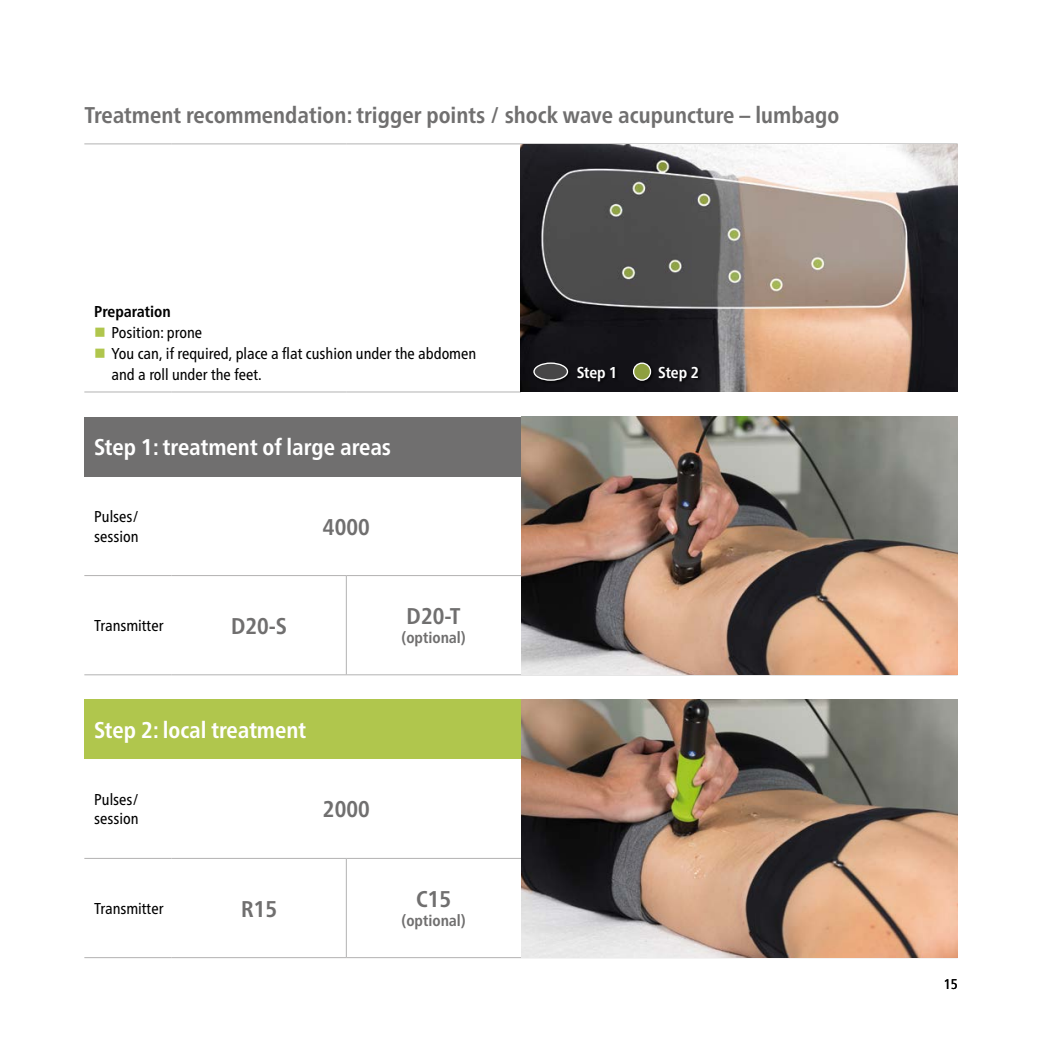
<style>
.page{position:relative;width:1042px;height:1042px;background:#fff}
.page>*{position:absolute;margin:0;border:0;box-sizing:border-box;transform-origin:0 0}
.t1{font:700 condensed 22.75px "Frutiger Neue LT Pro";color:#706f6f}
.t2{font:700 condensed 22.75px "Frutiger Neue LT Pro";color:#fff}
.t3{font:condensed 15.75px/19.2px "Frutiger Neue LT Pro";color:#000}
.t4{font:700 condensed 15.75px "Frutiger Neue LT Pro";color:#706f6f}
.t5{font:700 condensed 15.75px "Frutiger Neue LT Pro";color:#000}
.t6{font:700 condensed 15.75px "Frutiger Neue LT Pro";color:#fff}
.t7{font:condensed 14px "Frutiger Neue LT Pro";color:#000}
.s1{color:#b0c64d}
</style>
<div class="page">
<div style="left:84px;top:417px;width:437px;height:59px;background:#706f6f"></div>
<div style="left:84px;top:699px;width:437px;height:60px;background:#b0c64d"></div>
<hr style="left:521px;top:957px;width:436px;height:1px;background:#b3b2b2">
<hr style="left:84px;top:392px;width:88px;height:1px;background:#b3b2b2">
<hr style="left:172px;top:392px;width:174px;height:1px;background:#b3b2b2">
<hr style="left:346px;top:392px;width:175px;height:1px;background:#b3b2b2">
<hr style="left:84px;top:575px;width:88px;height:1px;background:#b3b2b2">
<hr style="left:172px;top:575px;width:174px;height:1px;background:#b3b2b2">
<hr style="left:346px;top:575px;width:175px;height:1px;background:#b3b2b2">
<hr style="left:84px;top:858px;width:88px;height:1px;background:#b3b2b2">
<hr style="left:346px;top:576px;width:1px;height:98px;background:#b3b2b2">
<hr style="left:84px;top:674px;width:88px;height:1px;background:#b3b2b2">
<hr style="left:172px;top:674px;width:174px;height:1px;background:#b3b2b2">
<hr style="left:346px;top:674px;width:175px;height:1px;background:#b3b2b2">
<hr style="left:521px;top:674px;width:436px;height:1px;background:#b3b2b2">
<hr style="left:84px;top:957px;width:88px;height:1px;background:#b3b2b2">
<hr style="left:172px;top:858px;width:174px;height:1px;background:#b3b2b2">
<hr style="left:346px;top:858px;width:175px;height:1px;background:#b3b2b2">
<hr style="left:172px;top:957px;width:174px;height:1px;background:#b3b2b2">
<hr style="left:346px;top:957px;width:175px;height:1px;background:#b3b2b2">
<hr style="left:346px;top:858px;width:1px;height:99px;background:#b3b2b2">
<hr style="left:84px;top:144px;width:88px;height:1px;background:#b3b2b2">
<hr style="left:172px;top:144px;width:174px;height:1px;background:#b3b2b2">
<hr style="left:346px;top:144px;width:175px;height:1px;background:#b3b2b2">
<img style="left:521px;top:144px;width:436px;height:248px">
<img style="left:521px;top:417px;width:436px;height:257px">
<img style="left:521px;top:699px;width:436px;height:258px">
<div style="left:533px;top:362px;width:85px;height:22px;background:#111015"></div>
<svg style="left:533px;top:362px;width:35px;height:19px"></svg>
<div style="left:533px;top:362px;width:35px;height:19px;border:1px solid #fff;border-radius:50%"></div>
<div style="left:632px;top:362px;width:70px;height:22px;background:#151419"></div>
<svg style="left:633px;top:363px;width:18px;height:17px"></svg>
<div style="left:633px;top:362px;width:18px;height:19px;border:1px solid #fff;border-radius:50%"></div>
<h1 class="t1" style="left:84px;top:101px;width:756px">Treatment recommendation: trigger points / shock wave acupuncture – lumbago</h1>
<p class="t5" style="left:94px;top:302px;width:78px">Preparation</p>
<p class="t3" style="left:94px;top:322px;width:109px"><span class="s1">■</span> Position: prone</p>
<p class="t3" style="left:112px;top:342px;width:366px;line-height:21px;text-indent:-17px"><span class="s1">■</span> You can, if required, place a flat cushion under the abdomen and a roll under the feet.</p>
<h1 class="t2" style="left:94px;top:434px;width:298px">Step 1: treatment of large areas</h1>
<p class="t3" style="left:94px;top:507px;width:46px">Pulses/ session</p>
<h1 class="t1" style="left:323px;top:513px;width:48px">4000</h1>
<p class="t3" style="left:94px;top:616px;width:71px">Transmitter</p>
<h1 class="t1" style="left:231px;top:612px;width:57px">D20-S</h1>
<h1 class="t2" style="left:94px;top:717px;width:213px">Step 2: local treatment</h1>
<p class="t3" style="left:94px;top:790px;width:46px">Pulses/ session</p>
<h1 class="t1" style="left:323px;top:796px;width:48px">2000</h1>
<p class="t3" style="left:94px;top:899px;width:71px">Transmitter</p>
<h1 class="t1" style="left:241px;top:895px;width:38px">R15</h1>
<h1 class="t1" style="left:407px;top:603px;width:56px">D20-T</h1>
<p class="t4" style="left:401px;top:629px;width:66px">(optional)</p>
<h1 class="t1" style="left:416px;top:885px;width:37px">C15</h1>
<p class="t4" style="left:401px;top:911px;width:66px">(optional)</p>
<p class="t6" style="left:577px;top:363px;width:42px">Step 1</p>
<p class="t6" style="left:658px;top:363px;width:42px">Step 2</p>
<p class="t7" style="left:944px;top:976px;width:15px">15</p>
</div>
